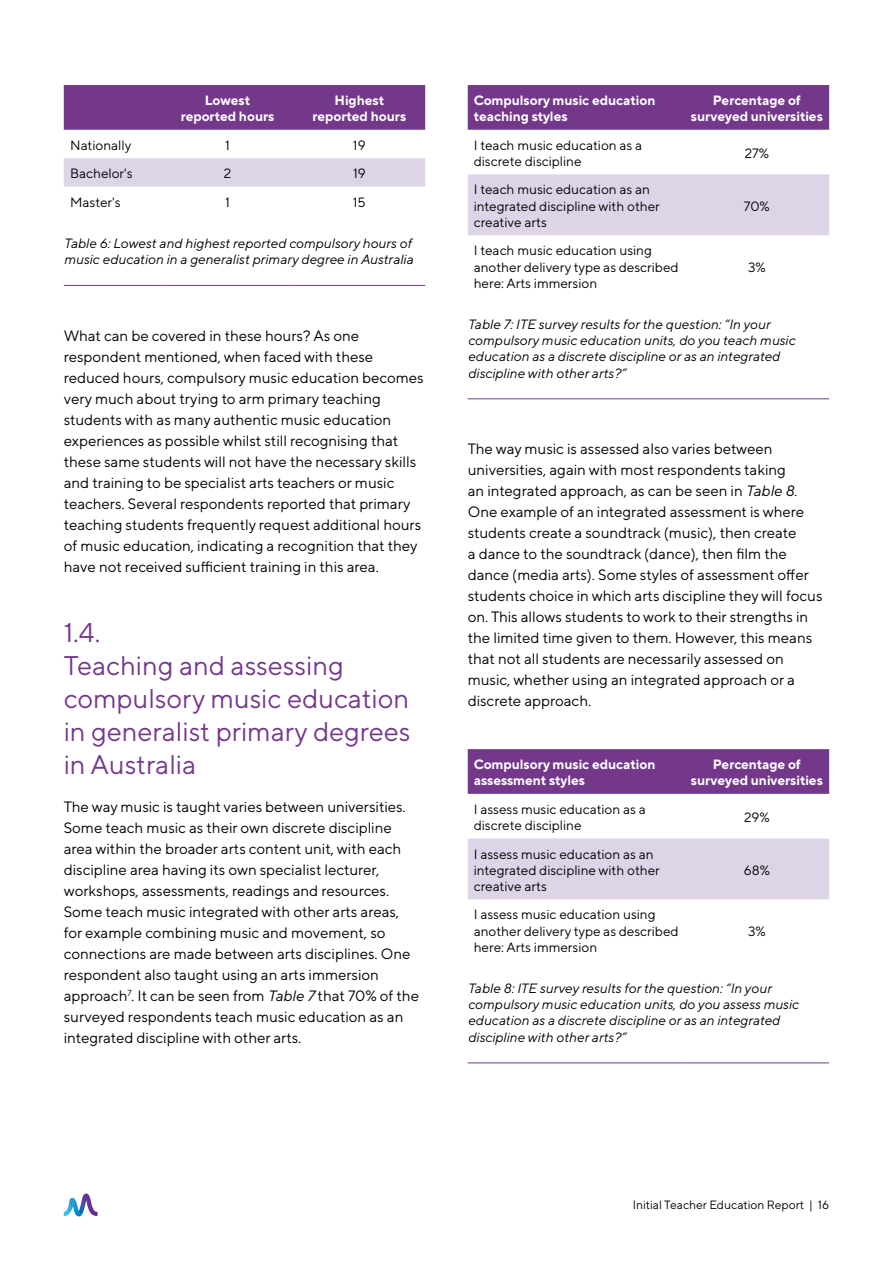
<style>
.page{position:relative;width:893px;height:1263px;background:#fff}
.page>*{position:absolute;margin:0;border:0;box-sizing:border-box;transform-origin:0 0}
.t1{font:27px/33px "TT Norms Pro";color:#74388b}
.t2{font:15px/21px "TT Norms Pro";color:#000}
.t3{font:italic 13.5px/16.2px "TT Norms Pro";color:#000}
.t4{font:13.5px/16.2px "TT Norms Pro";color:#000}
.t5{font:700 13.5px/16.2px "TT Norms Pro";color:#fff;text-align:center}
.t6{font:12px "TT Norms Pro";color:#000}
.s1{font-style:italic}
</style>
<div class="page">
<div style="left:468px;top:749px;width:361px;height:45px;background:#74388b"></div>
<div style="left:468px;top:838px;width:361px;height:61px;background:#ded4e7"></div>
<hr style="left:468px;top:1063px;width:217px;height:1px;background:#74388b">
<hr style="left:685px;top:1063px;width:144px;height:1px;background:#74388b">
<div style="left:468px;top:85px;width:361px;height:45px;background:#74388b"></div>
<div style="left:468px;top:174px;width:361px;height:61px;background:#ded4e7"></div>
<hr style="left:468px;top:399px;width:217px;height:1px;background:#74388b">
<hr style="left:685px;top:399px;width:144px;height:1px;background:#74388b">
<div style="left:64px;top:85px;width:361px;height:45px;background:#74388b"></div>
<div style="left:64px;top:158px;width:361px;height:29px;background:#ded4e7"></div>
<hr style="left:64px;top:285px;width:98px;height:1px;background:#74388b">
<hr style="left:162px;top:285px;width:131px;height:1px;background:#74388b">
<hr style="left:293px;top:285px;width:132px;height:1px;background:#74388b">
<svg style="left:64px;top:1193px;width:34px;height:23px"></svg>
<p class="t5" style="left:181px;top:91px;width:95px">Lowest reported hours</p>
<p class="t5" style="left:312px;top:91px;width:95px">Highest reported hours</p>
<p class="t4" style="left:70px;top:136px;width:63px">Nationally</p>
<p class="t4" style="left:225px;top:136px;width:6px">1</p>
<p class="t4" style="left:353px;top:136px;width:14px">19</p>
<p class="t4" style="left:70px;top:164px;width:64px">Bachelor's</p>
<p class="t4" style="left:224px;top:164px;width:9px">2</p>
<p class="t4" style="left:353px;top:164px;width:14px">19</p>
<p class="t4" style="left:70px;top:193px;width:52px">Master's</p>
<p class="t4" style="left:225px;top:193px;width:6px">1</p>
<p class="t4" style="left:353px;top:193px;width:14px">15</p>
<p class="t3" style="left:64px;top:234px;width:351px">Table 6: Lowest and highest reported compulsory hours of music education in a generalist primary degree in Australia</p>
<p class="t2" style="left:64px;top:324px;width:361px">What can be covered in these hours? As one respondent mentioned, when faced with these reduced hours, compulsory music education becomes very much about trying to arm primary teaching students with as many authentic music education experiences as possible whilst still recognising that these same students will not have the necessary skills and training to be specialist arts teachers or music teachers. Several respondents reported that primary teaching students frequently request additional hours of music education, indicating a recognition that they have not received sufficient training in this area.</p>
<h1 class="t1" style="left:64px;top:614px;width:348px">1.4.<br>Teaching and assessing compulsory music education in generalist primary degrees in Australia</h1>
<p class="t2" style="left:64px;top:795px;width:357px">The way music is taught varies between universities.<br>Some teach music as their own discrete discipline area within the broader arts content unit, with each discipline area having its own specialist lecturer, workshops, assessments, readings and resources.<br>Some teach music integrated with other arts areas, for example combining music and movement, so connections are made between arts disciplines. One respondent also taught using an arts immersion approach<sup>7</sup>. It can be seen from <span class="s1">Table 7</span> that 70% of the surveyed respondents teach music education as an integrated discipline with other arts.</p>
<p class="t5" style="left:474px;top:91px;width:183px;text-align:left">Compulsory music education teaching styles</p>
<p class="t5" style="left:691px;top:91px;width:133px">Percentage of surveyed universities</p>
<p class="t4" style="left:474px;top:136px;width:170px">I teach music education as a discrete discipline</p>
<p class="t4" style="left:745px;top:144px;width:26px">27%</p>
<p class="t4" style="left:474px;top:181px;width:188px">I teach music education as an integrated discipline with other creative arts</p>
<p class="t4" style="left:744px;top:197px;width:27px">70%</p>
<p class="t4" style="left:474px;top:241px;width:206px">I teach music education using another delivery type as described here: Arts immersion</p>
<p class="t4" style="left:748px;top:258px;width:19px">3%</p>
<p class="t3" style="left:468px;top:315px;width:329px">Table 7: ITE survey results for the question: “In your compulsory music education units, do you teach music education as a discrete discipline or as an integrated discipline with other arts?”</p>
<p class="t2" style="left:468px;top:437px;width:356px">The way music is assessed also varies between universities, again with most respondents taking<br>an integrated approach, as can be seen in <span class="s1">Table 8</span>.<br>One example of an integrated assessment is where students create a soundtrack (music), then create<br>a dance to the soundtrack (dance), then film the dance (media arts). Some styles of assessment offer students choice in which arts discipline they will focus on. This allows students to work to their strengths in the limited time given to them. However, this means that not all students are necessarily assessed on music, whether using an integrated approach or a discrete approach.</p>
<p class="t5" style="left:474px;top:755px;width:183px;text-align:left">Compulsory music education assessment styles</p>
<p class="t5" style="left:691px;top:755px;width:133px">Percentage of surveyed universities</p>
<p class="t4" style="left:474px;top:800px;width:174px">I assess music education as a discrete discipline</p>
<p class="t4" style="left:744px;top:808px;width:27px">29%</p>
<p class="t4" style="left:474px;top:845px;width:188px">I assess music education as an integrated discipline with other creative arts</p>
<p class="t4" style="left:744px;top:861px;width:28px">68%</p>
<p class="t4" style="left:474px;top:905px;width:206px">I assess music education using another delivery type as described here: Arts immersion</p>
<p class="t4" style="left:748px;top:922px;width:19px">3%</p>
<p class="t3" style="left:468px;top:979px;width:332px">Table 8: ITE survey results for the question: “In your compulsory music education units, do you assess music education as a discrete discipline or as an integrated discipline with other arts?”</p>
<p class="t6" style="left:633px;top:1196px;width:198px">Initial Teacher Education Report | 16</p>
</div>
